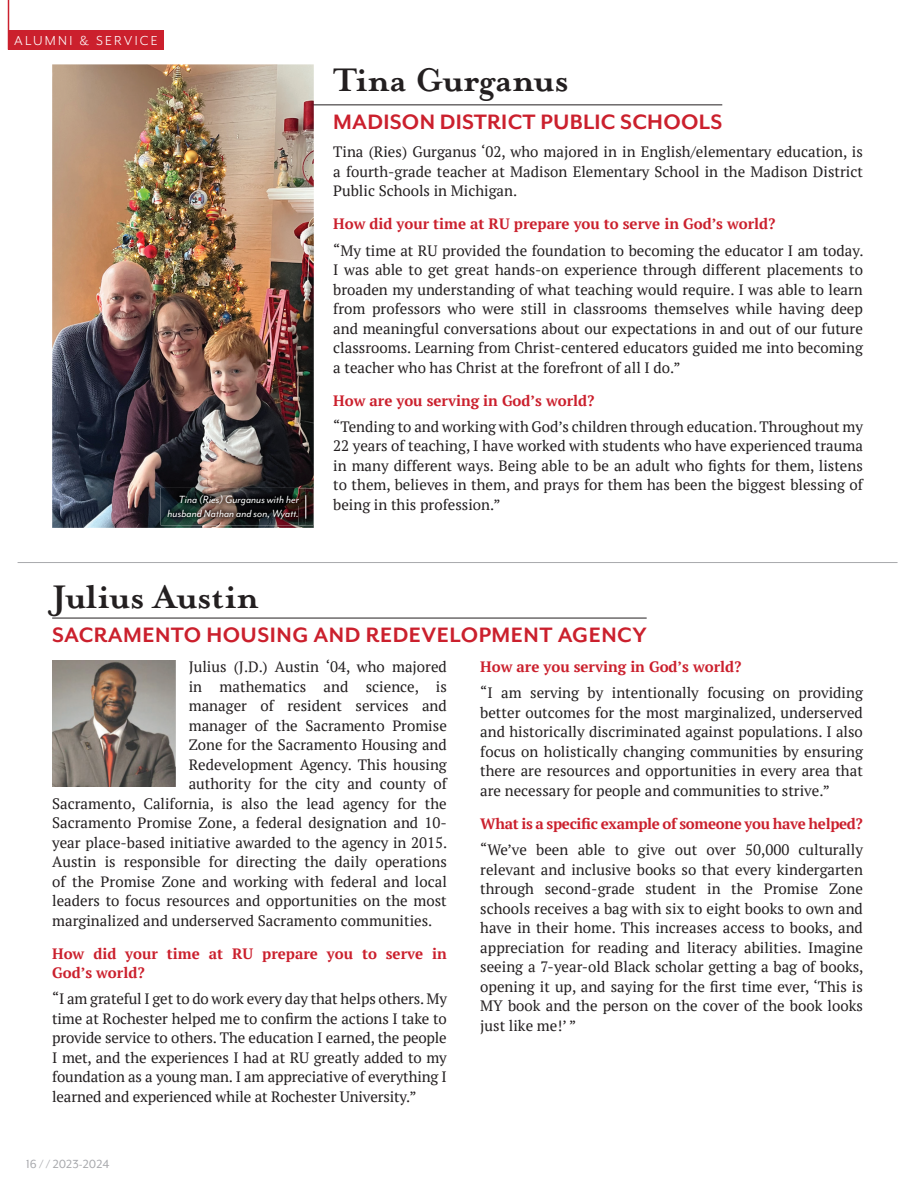
<style>
.page{position:relative;width:913px;height:1198px;background:#fff}
.page>*{position:absolute;margin:0;border:0;box-sizing:border-box;transform-origin:0 0}
.t1{font:700 37.5px "Mrs Eaves OT";color:#231f20}
.t2{font:700 24px "Mr Eaves San OT";letter-spacing:.015em;color:#cb202d}
.t3{font:15px/19.5px "PT Serif";color:#231f20;text-align:justify}
.t4{font:700 15px/19.5px "PT Serif";color:#cb202d}
.t5{font:700 15px "PT Serif";letter-spacing:-.02em;color:#cb202d}
.t6{font:15px "Mr Eaves Mod OT";letter-spacing:.15em;color:#fff}
.t7{font:13.5px "Mr Eaves Mod OT";color:#a8a9ad}
.t8{font:italic 12px/13.5px "Mr Eaves Mod OT";color:#fff;text-align:right}
</style>
<div class="page">
<div style="left:8px;top:30px;width:155px;height:20px;background:#cb202d"></div>
<hr style="left:8px;top:0;width:1px;height:50px;background:#cb202d">
<hr style="left:303px;top:104px;width:419px;height:1px;background:#231f20">
<hr style="left:52px;top:618px;width:594px;height:1px;background:#231f20">
<img style="left:52px;top:64px;width:261px;height:464px">
<hr style="left:18px;top:562px;width:879px;height:1px;background:#a8a9ad">
<img style="left:52px;top:660px;width:123px;height:127px">
<img style="left:161px;top:488px;width:137px;height:37px">
<img style="left:180px;top:495px;width:118px;height:10px">
<img style="left:168px;top:509px;width:130px;height:10px">
<img style="left:306px;top:488px;width:7px;height:37px">
<img style="left:298px;top:488px;width:8px;height:37px">
<svg style="left:305px;top:495px;width:1px;height:24px"></svg>
<p class="t6" style="left:14px;top:32px;width:145px">ALUMNI &amp; SERVICE</p>
<p class="t8" style="left:167px;top:493px;width:133px">Tina (Ries) Gurganus with her husband Nathan and son, Wyatt.</p>
<h1 class="t1" style="left:52px;top:575px;width:208px">Julius Austin</h1>
<h1 class="t1" style="left:333px;top:59px;width:237px">Tina Gurganus</h1>
<h2 class="t2" style="left:333px;top:108px;width:390px">MADISON DISTRICT PUBLIC SCHOOLS</h2>
<p class="t3" style="left:333px;top:142px;width:531px">Tina (Ries) Gurganus ‘02, who majored in in English/elementary education, is a fourth-grade teacher at Madison Elementary School in the Madison District Public Schools in Michigan.</p>
<p class="t4" style="left:333px;top:214px;width:443px">How did your time at RU prepare you to serve in God’s world?</p>
<p class="t3" style="left:333px;top:240px;width:531px">“My time at RU provided the foundation to becoming the educator I am today.<br>I was able to get great hands-on experience through different placements to broaden my understanding of what teaching would require. I was able to learn from professors who were still in classrooms themselves while having deep and meaningful conversations about our expectations in and out of our future classrooms. Learning from Christ-centered educators guided me into becoming a teacher who has Christ at the forefront of all I do.”</p>
<p class="t4" style="left:333px;top:390px;width:262px">How are you serving in God’s world?</p>
<p class="t3" style="left:333px;top:417px;width:531px">“Tending to and working with God’s children through education. Throughout my 22 years of teaching, I have worked with students who have experienced trauma in many different ways. Being able to be an adult who fights for them, listens to them, believes in them, and prays for them has been the biggest blessing of being in this profession.”</p>
<h2 class="t2" style="left:52px;top:621px;width:595px">SACRAMENTO HOUSING AND REDEVELOPMENT AGENCY</h2>
<p class="t4" style="left:480px;top:657px;width:262px">How are you serving in God’s world?</p>
<p class="t3" style="left:480px;top:683px;width:384px">“I am serving by intentionally focusing on providing better outcomes for the most marginalized, underserved and historically discriminated against populations. I also focus on holistically changing communities by ensuring there are resources and opportunities in every area that are necessary for people and communities to strive.”</p>
<p class="t5" style="left:480px;top:814px;width:384px">What is a specific example of someone you have helped?</p>
<p class="t3" style="left:480px;top:840px;width:384px">“We’ve been able to give out over 50,000 culturally relevant and inclusive books so that every kindergarten through second-grade student in the Promise Zone schools receives a bag with six to eight books to own and have in their home. This increases access to books, and appreciation for reading and literacy abilities. Imagine seeing a 7-year-old Black scholar getting a bag of books, opening it up, and saying for the first time ever, ‘This is MY book and the person on the cover of the book looks just like me!’ ”</p>
<p class="t3" style="left:189px;top:657px;width:259px">Julius (J.D.) Austin ‘04, who majored</p>
<p class="t3" style="left:189px;top:676px;width:259px">in mathematics and science, is</p>
<p class="t3" style="left:189px;top:696px;width:259px">manager of resident services and</p>
<p class="t3" style="left:189px;top:715px;width:259px">manager of the Sacramento Promise</p>
<p class="t3" style="left:189px;top:735px;width:259px">Zone for the Sacramento Housing and</p>
<p class="t3" style="left:189px;top:754px;width:259px">Redevelopment Agency. This housing</p>
<p class="t3" style="left:189px;top:774px;width:259px">authority for the city and county of</p>
<p class="t3" style="left:52px;top:793px;width:396px">Sacramento, California, is also the lead agency for the</p>
<p class="t3" style="left:52px;top:813px;width:396px">Sacramento Promise Zone, a federal designation and 10-</p>
<p class="t3" style="left:52px;top:832px;width:396px">year place-based initiative awarded to the agency in 2015.</p>
<p class="t3" style="left:52px;top:852px;width:396px">Austin is responsible for directing the daily operations</p>
<p class="t3" style="left:52px;top:871px;width:396px">of the Promise Zone and working with federal and local</p>
<p class="t3" style="left:52px;top:891px;width:396px">leaders to focus resources and opportunities on the most</p>
<p class="t3" style="left:52px;top:910px;width:381px">marginalized and underserved Sacramento communities.</p>
<p class="t4" style="left:52px;top:943px;width:396px">How did your time at RU prepare you to serve in<br>God’s world?</p>
<p class="t3" style="left:52px;top:989px;width:396px">“I am grateful I get to do work every day that helps others. My time at Rochester helped me to confirm the actions I take to provide service to others. The education I earned, the people I met, and the experiences I had at RU greatly added to my foundation as a young man. I am appreciative of everything I learned and experienced while at Rochester University.”</p>
<p class="t7" style="left:26px;top:1156px;width:85px">16 / / 2023-2024</p>
</div>
